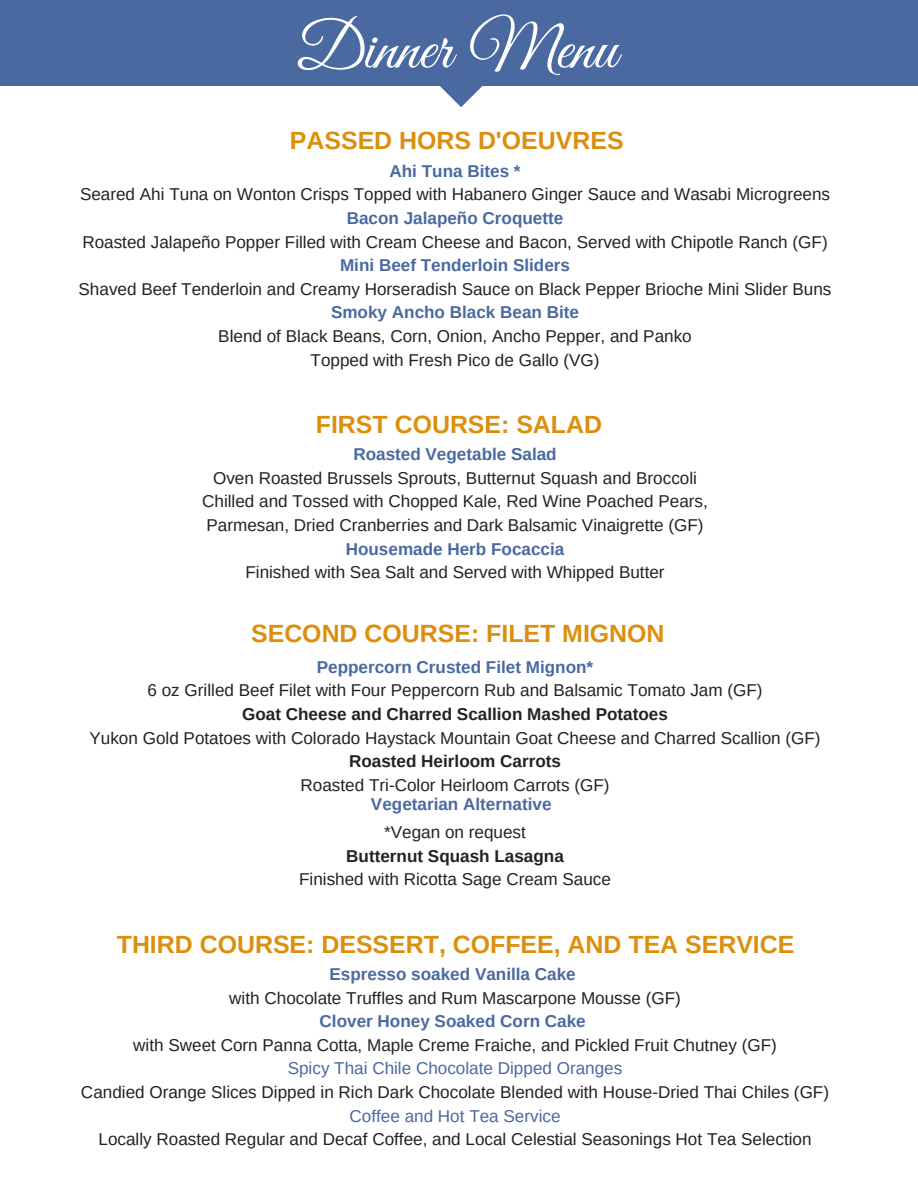
<style>
.page{position:relative;width:918px;height:1188px;background:#fff}
.page>*{position:absolute;margin:0;border:0;box-sizing:border-box;transform-origin:0 0}
.t1{font:65.4px "Great Vibes";color:#fff}
.t2{font:700 24.9px "Arimo";color:#dc8f0d}
.t3{font:17.1px/23.7px "Arimo";color:#222;text-align:center}
.t4{font:700 17.1px "Arimo";color:#4969a0}
.t5{font:700 17.1px "Arimo";color:#222}
.t6{font:17.1px "Arimo";color:#4969a0}
</style>
<div class="page">
<div style="left:0;top:0;width:918px;height:85px;background:#4969a0"></div>
<svg style="left:0;top:85px;width:918px;height:22px"></svg>
<h1 class="t1" style="left:298px;top:12px;width:321px">Dinner Menu</h1>
<h2 class="t2" style="left:290px;top:126px;width:335px">PASSED HORS D'OEUVRES</h2>
<p class="t4" style="left:389px;top:161px;width:133px">Ahi Tuna Bites *</p>
<p class="t3" style="left:80px;top:182px;width:752px">Seared Ahi Tuna on Wonton Crisps Topped with Habanero Ginger Sauce and Wasabi Microgreens</p>
<p class="t4" style="left:347px;top:208px;width:218px">Bacon Jalapeño Croquette</p>
<p class="t3" style="left:82px;top:230px;width:747px">Roasted Jalapeño Popper Filled with Cream Cheese and Bacon, Served with Chipotle Ranch (GF)</p>
<p class="t4" style="left:340px;top:256px;width:231px">Mini Beef Tenderloin Sliders</p>
<p class="t3" style="left:79px;top:277px;width:754px">Shaved Beef Tenderloin and Creamy Horseradish Sauce on Black Pepper Brioche Mini Slider Buns</p>
<p class="t4" style="left:331px;top:303px;width:250px">Smoky Ancho Black Bean Bite</p>
<p class="t3" style="left:218px;top:324px;width:475px">Blend of Black Beans, Corn, Onion, Ancho Pepper, and Panko<br>Topped with Fresh Pico de Gallo (VG)</p>
<h2 class="t2" style="left:316px;top:411px;width:288px">FIRST COURSE: SALAD</h2>
<p class="t4" style="left:353px;top:445px;width:205px">Roasted Vegetable Salad</p>
<p class="t3" style="left:202px;top:466px;width:507px">Oven Roasted Brussels Sprouts, Butternut Squash and Broccoli<br>Chilled and Tossed with Chopped Kale, Red Wine Poached Pears,<br>Parmesan, Dried Cranberries and Dark Balsamic Vinaigrette (GF)</p>
<p class="t4" style="left:346px;top:539px;width:220px">Housemade Herb Focaccia</p>
<p class="t3" style="left:245px;top:560px;width:421px">Finished with Sea Salt and Served with Whipped Butter</p>
<h2 class="t2" style="left:251px;top:620px;width:415px">SECOND COURSE: FILET MIGNON</h2>
<p class="t4" style="left:317px;top:657px;width:278px">Peppercorn Crusted Filet Mignon*</p>
<p class="t3" style="left:148px;top:679px;width:617px">6 oz Grilled Beef Filet with Four Peppercorn Rub and Balsamic Tomato Jam (GF)</p>
<p class="t5" style="left:242px;top:705px;width:427px">Goat Cheese and Charred Scallion Mashed Potatoes</p>
<p class="t3" style="left:90px;top:726px;width:733px">Yukon Gold Potatoes with Colorado Haystack Mountain Goat Cheese and Charred Scallion (GF)</p>
<p class="t5" style="left:349px;top:752px;width:213px">Roasted Heirloom Carrots</p>
<p class="t3" style="left:301px;top:773px;width:310px">Roasted Tri-Color Heirloom Carrots (GF)</p>
<p class="t3" style="left:384px;top:820px;width:143px">*Vegan on request</p>
<p class="t5" style="left:346px;top:846px;width:219px">Butternut Squash Lasagna</p>
<p class="t3" style="left:299px;top:868px;width:313px">Finished with Ricotta Sage Cream Sauce</p>
<p class="t4" style="left:371px;top:795px;width:182px">Vegetarian Alternative</p>
<h2 class="t2" style="left:117px;top:930px;width:679px">THIRD COURSE: DESSERT, COFFEE, AND TEA SERVICE</h2>
<p class="t4" style="left:330px;top:964px;width:248px">Espresso soaked Vanilla Cake</p>
<p class="t3" style="left:229px;top:986px;width:453px">with Chocolate Truffles and Rum Mascarpone Mousse (GF)</p>
<p class="t4" style="left:320px;top:1012px;width:268px">Clover Honey Soaked Corn Cake</p>
<p class="t3" style="left:133px;top:1033px;width:645px">with Sweet Corn Panna Cotta, Maple Creme Fraiche, and Pickled Fruit Chutney (GF)</p>
<p class="t6" style="left:288px;top:1059px;width:336px">Spicy Thai Chile Chocolate Dipped Oranges</p>
<p class="t3" style="left:81px;top:1080px;width:750px">Candied Orange Slices Dipped in Rich Dark Chocolate Blended with House-Dried Thai Chiles (GF)</p>
<p class="t6" style="left:350px;top:1106px;width:213px">Coffee and Hot Tea Service</p>
<p class="t3" style="left:99px;top:1127px;width:715px">Locally Roasted Regular and Decaf Coffee, and Local Celestial Seasonings Hot Tea Selection</p>
</div>
